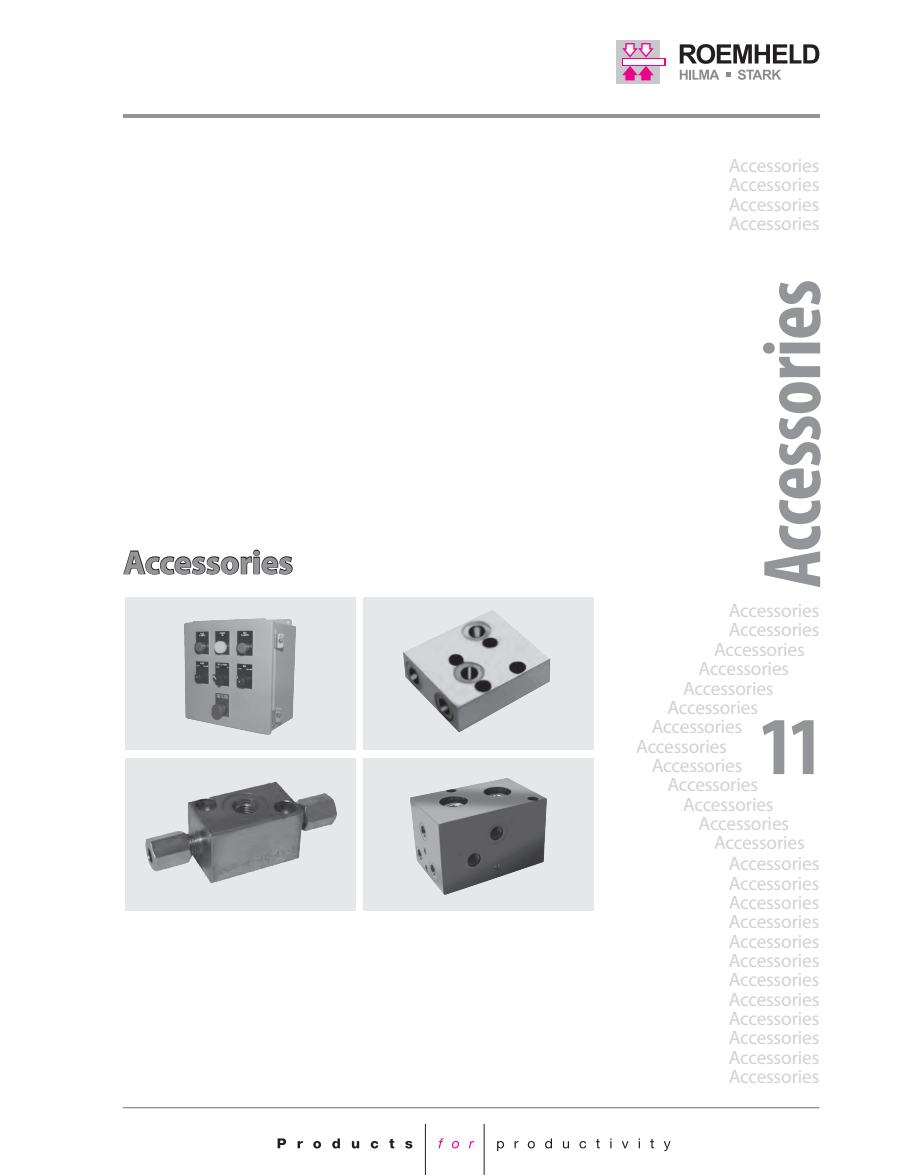
<style>
.page{position:relative;width:906px;height:1176px;background:#fff}
.page>*{position:absolute;margin:0;border:0;box-sizing:border-box;transform-origin:0 0}
.t1{font:700 condensed 82.8px "Myriad Pro";letter-spacing:-.015em;color:#939598}
.t2{font:700 33.15px "Myriad Pro";color:#939598}
.t3{font:19.35px/19.4px "Myriad Pro";letter-spacing:-.01em;color:#d1d2d4;text-align:justify}
</style>
<div class="page">
<hr style="left:123px;top:1106px;width:696px;height:2px;background:#939598">
<hr style="left:123px;top:114px;width:696px;height:4px;background:#939598">
<svg style="left:497px;top:1141px;width:7px;height:10px"></svg>
<svg style="left:514px;top:1141px;width:4px;height:7px"></svg>
<svg style="left:527px;top:1141px;width:8px;height:7px"></svg>
<svg style="left:545px;top:1138px;width:7px;height:10px"></svg>
<svg style="left:563px;top:1141px;width:6px;height:7px"></svg>
<svg style="left:579px;top:1141px;width:7px;height:7px"></svg>
<svg style="left:596px;top:1139px;width:3px;height:9px"></svg>
<svg style="left:621px;top:1141px;width:7px;height:7px"></svg>
<svg style="left:638px;top:1138px;width:2px;height:10px"></svg>
<svg style="left:650px;top:1139px;width:4px;height:9px"></svg>
<svg style="left:663px;top:1141px;width:7px;height:10px"></svg>
<svg style="left:277px;top:1138px;width:9px;height:10px"></svg>
<svg style="left:297px;top:1141px;width:6px;height:7px"></svg>
<svg style="left:313px;top:1140px;width:8px;height:8px"></svg>
<svg style="left:332px;top:1138px;width:8px;height:10px"></svg>
<svg style="left:352px;top:1141px;width:7px;height:7px"></svg>
<svg style="left:371px;top:1140px;width:7px;height:8px"></svg>
<svg style="left:389px;top:1139px;width:5px;height:9px"></svg>
<svg style="left:405px;top:1140px;width:7px;height:8px"></svg>
<svg style="left:438px;top:1138px;width:5px;height:10px"></svg>
<svg style="left:452px;top:1141px;width:7px;height:7px"></svg>
<svg style="left:469px;top:1141px;width:5px;height:7px"></svg>
<hr style="left:484px;top:1124px;width:1px;height:50px;background:#231f20">
<hr style="left:425px;top:1124px;width:1px;height:50px;background:#231f20">
<div style="left:616px;top:40px;width:44px;height:43px;background:#c7c8ca"></div>
<div style="left:622px;top:58px;width:43px;height:8px;background:#fff"></div>
<svg style="left:622px;top:43px;width:31px;height:15px"></svg>
<svg style="left:622px;top:66px;width:31px;height:14px"></svg>
<svg style="left:679px;top:44px;width:140px;height:20px"></svg>
<svg style="left:679px;top:70px;width:40px;height:10px"></svg>
<svg style="left:738px;top:70px;width:43px;height:10px"></svg>
<svg style="left:726px;top:72px;width:4px;height:5px"></svg>
<div style="left:125px;top:597px;width:230px;height:153px;background:#e6e7e9"></div>
<div style="left:363px;top:597px;width:231px;height:153px;background:#e6e7e9"></div>
<div style="left:125px;top:758px;width:230px;height:152px;background:#e6e7e9"></div>
<div style="left:363px;top:758px;width:231px;height:152px;background:#e6e7e9"></div>
<svg style="left:123px;top:549px;width:170px;height:26px"></svg>
<img style="left:410px;top:778px;width:137px;height:117px">
<img style="left:145px;top:781px;width:192px;height:103px">
<img style="left:403px;top:610px;width:148px;height:122px">
<img style="left:184px;top:618px;width:112px;height:117px">
<h2 class="t2" style="left:124px;top:541px;width:171px">Accessories</h2>
<p class="t3" style="left:728px;top:155px;width:92px">Accessories Accessories Accessories Accessories</p>
<h1 class="t1" style="left:740px;top:588px;width:310px;rotate:-90deg">Accessories</h1>
<p class="t3" style="left:728px;top:600px;width:92px">Accessories<br>Accessories</p>
<p class="t3" style="left:714px;top:639px;width:92px">Accessories</p>
<p class="t3" style="left:698px;top:658px;width:92px">Accessories</p>
<p class="t3" style="left:683px;top:678px;width:92px">Accessories</p>
<p class="t3" style="left:667px;top:697px;width:92px">Accessories</p>
<p class="t3" style="left:651px;top:716px;width:92px">Accessories</p>
<p class="t3" style="left:636px;top:736px;width:92px">Accessories</p>
<p class="t3" style="left:651px;top:755px;width:92px">Accessories</p>
<p class="t3" style="left:667px;top:774px;width:92px">Accessories</p>
<p class="t3" style="left:683px;top:794px;width:92px">Accessories</p>
<p class="t3" style="left:698px;top:813px;width:92px">Accessories</p>
<p class="t3" style="left:714px;top:832px;width:92px">Accessories</p>
<h1 class="t1" style="left:758px;top:694px;width:66px">11</h1>
<p class="t3" style="left:728px;top:854px;width:92px">Accessories Accessories Accessories Accessories Accessories Accessories Accessories Accessories Accessories Accessories Accessories Accessories</p>
</div>
